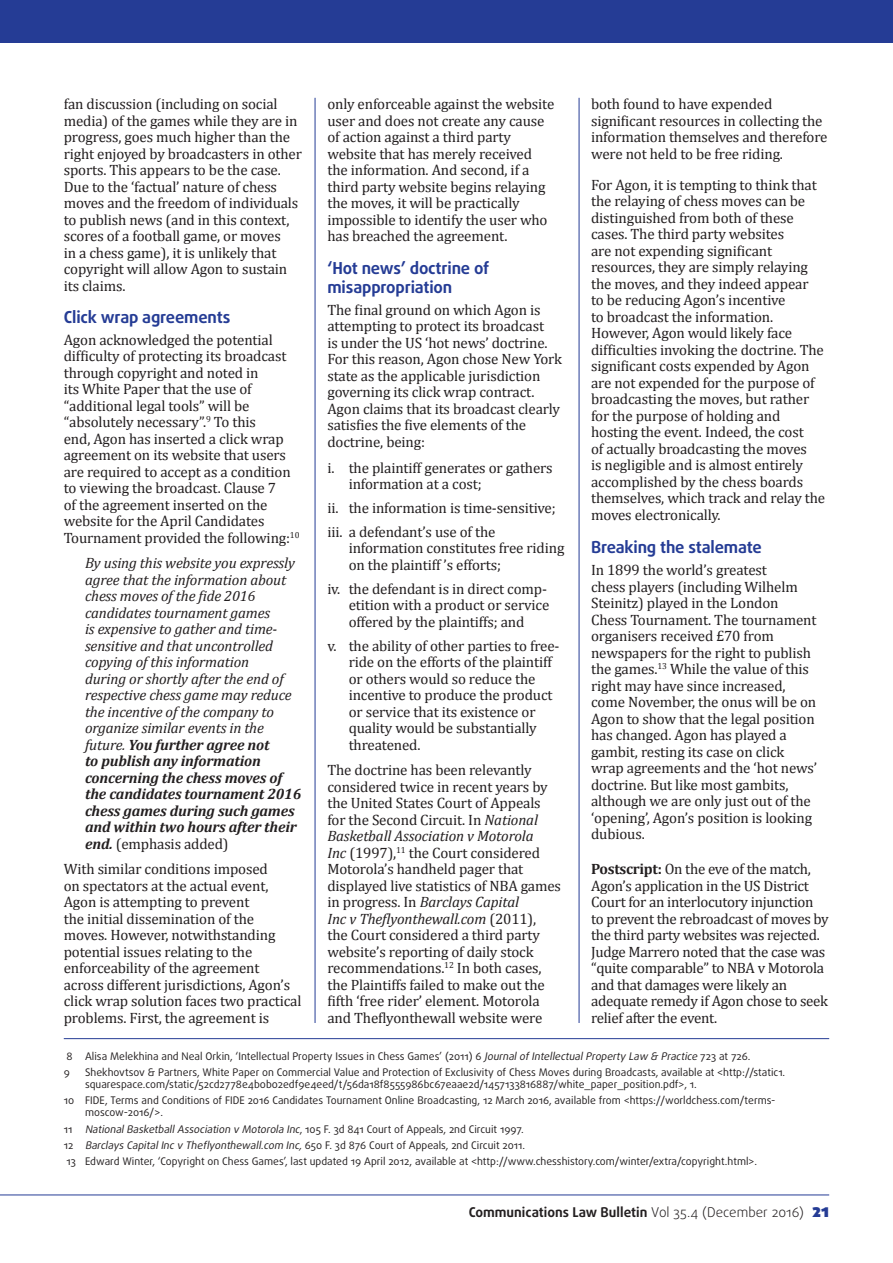
<style>
.page{position:relative;width:893px;height:1263px;background:#fff}
.page>*{position:absolute;margin:0;border:0;box-sizing:border-box;transform-origin:0 0}
.Subheading{font:700 16.5px/19px "Daxline Pro";letter-spacing:-.01em;color:#253c95}
.Body_Text{font:15px/16.5px "Cambria";letter-spacing:-.01em;color:#231f20}
.Hanging_Indent{font:italic 15px/16.5px "Cambria";letter-spacing:-.01em;color:#231f20}
.Hanging_Indent-2{font:15px/16.5px "Cambria";letter-spacing:-.01em;color:#231f20}
.t1{font:700 13.5px "Daxline Pro";color:#231f20}
.Endnotes{font:10.5px/12px "Daxline Pro";color:#231f20}
.s1{font-weight:700}
.s2{font-style:italic}
.s3{font-style:normal}
.s4{font-weight:300}
.s5{font-weight:900;font-size:18px;color:#253c95}
</style>
<div class="page">
<hr style="left:0;top:1194px;width:829px;height:1px;background:#253c95">
<div style="left:0;top:0;width:893px;height:43px;background:#253c95"></div>
<hr style="left:64px;top:1038px;width:765px;height:1px;background:#253c95">
<hr style="left:315px;top:98px;width:1px;height:925px;background:#253c95">
<hr style="left:579px;top:98px;width:1px;height:925px;background:#253c95">
<p class="Body_Text" style="left:591px;top:96px;width:238px">both found to have expended significant resources in collecting the information themselves and therefore were not held to be free riding.</p>
<p class="Body_Text" style="left:591px;top:176px;width:236px">For Agon, it is tempting to think that the relaying of chess moves can be distinguished from both of these cases. The third party websites<br>are not expending significant resources, they are simply relaying the moves, and they indeed appear<br>to be reducing Agon’s incentive<br>to broadcast the information.<br>However, Agon would likely face difficulties invoking the doctrine. The significant costs expended by Agon are not expended for the purpose of broadcasting the moves, but rather for the purpose of holding and hosting the event. Indeed, the cost<br>of actually broadcasting the moves<br>is negligible and is almost entirely accomplished by the chess boards themselves, which track and relay the moves electronically.</p>
<p class="Subheading" style="left:591px;top:538px;width:172px">Breaking the stalemate</p>
<p class="Body_Text" style="left:591px;top:562px;width:228px">In 1899 the world’s greatest<br>chess players (including Wilhelm<br>Steinitz) played in the London<br>Chess Tournament. The tournament organisers received £70 from newspapers for the right to publish the games.<sup>13</sup> While the value of this right may have since increased, come November, the onus will be on<br>Agon to show that the legal position has changed. Agon has played a gambit, resting its case on click wrap agreements and the ‘hot news’ doctrine. But like most gambits, although we are only just out of the ‘opening’, Agon’s position is looking dubious.</p>
<p class="Body_Text" style="left:591px;top:861px;width:239px"><span class="s1">Postscript:</span> On the eve of the match, Agon’s application in the US District Court for an interlocutory injunction to prevent the rebroadcast of moves by the third party websites was rejected.<br>Judge Marrero noted that the case was “quite comparable” to NBA v Motorola and that damages were likely an adequate remedy if Agon chose to seek relief after the event.</p>
<p class="Endnotes" style="left:67px;top:1050px;width:685px">8 Alisa Melekhina and Neal Orkin, ‘Intellectual Property Issues in Chess Games’ (2011) 6 <span class="s2">JournalofIntellectualProperty Law &amp; Practice</span> 723 at 726.</p>
<p class="Endnotes" style="left:64px;top:1066px;width:8px">9</p>
<p class="Endnotes" style="left:85px;top:1066px;width:702px">Shekhovtsov &amp; Partners, White Paper on Commercial Value and Protection of Exclusivity of Chess Moves during Broadcasts, available at &lt;http://static1. squarespace.com/static/52cd2778e4b0b02edf9e4eed/t/56da18f8555986bc67eaae2d/1457133816887/white_paper_position.pdf&gt;, 1.</p>
<p class="Endnotes" style="left:85px;top:1095px;width:692px;text-indent:-21px">10 FIDE, Terms and Conditions of FIDE 2016 Candidates Tournament Online Broadcasting, 12 March 2016, available from &lt;https://worldchess.com/terms&shy;moscow-2016/&gt;.</p>
<p class="Endnotes" style="left:64px;top:1123px;width:461px">1 1 <span class="s2">NationalBasketballAssociation v Motorola Inc</span>, 1 0 5 F. 3 d 8 4 1 C o u r t o f A p p e a l s, 2 n d C i r c u i t 1 9 9 7.</p>
<p class="Endnotes" style="left:64px;top:1139px;width:463px">1 2 <span class="s2">Barclays CapitalInc v Theflyonthewall.com Inc,</span>6 5 0 F. 3 d 8 7 6 Co u rt o f A p p e a l s, 2 n d C i rc u i t 2 0 1 1 .</p>
<p class="Endnotes" style="left:67px;top:1155px;width:692px">13 Edward Winter, ‘Copyright on Chess Games’, last updated 19 April 2012, available at &lt;http://www.chesshistory.com/winter/extra/copyright.html&gt;.</p>
<p class="Body_Text" style="left:327px;top:96px;width:228px">only enforceable against the website user and does not create any cause of action against a third party website that has merely received the information. And second, if a third party website begins relaying the moves, it will be practically impossible to identify the user who has breached the agreement.</p>
<p class="Subheading" style="left:327px;top:259px;width:163px">‘Hot news’ doctrine of misappropriation</p>
<p class="Body_Text" style="left:327px;top:301px;width:236px">The final ground on which Agon is attempting to protect its broadcast<br>is under the US ‘hot news’ doctrine.<br>For this reason, Agon chose New York state as the applicable jurisdiction governing its click wrap contract.<br>Agon claims that its broadcast clearly satisfies the five elements of the doctrine, being:</p>
<p class="Hanging_Indent-2" style="left:349px;top:459px;width:206px;text-indent:-21px">i. the plaintiff generates or gathers information at a cost;</p>
<p class="Hanging_Indent-2" style="left:327px;top:500px;width:230px">ii. the information is time-sensitive;</p>
<p class="Hanging_Indent-2" style="left:349px;top:523px;width:217px;text-indent:-21px">iii. a defendant’s use of the information constitutes free riding on the plaintiff ’s efforts;</p>
<p class="Hanging_Indent-2" style="left:349px;top:580px;width:202px;text-indent:-21px">iv. the defendant is in direct comp&shy;etition with a product or service offered by the plaintiffs; and</p>
<p class="Hanging_Indent-2" style="left:349px;top:637px;width:212px;text-indent:-21px">v. the ability of other parties to free&shy;ride on the efforts of the plaintiff or others would so reduce the incentive to produce the product or service that its existence or quality would be substantially threatened.</p>
<p class="Body_Text" style="left:327px;top:762px;width:235px">The doctrine has been relevantly considered twice in recent years by the United States Court of Appeals for the Second Circuit. In <span class="s2">National Basketball Association v Motorola<br>Inc</span> (1997),<sup>11</sup> the Court considered Motorola’s handheld pager that displayed live statistics of NBA games in progress. In <span class="s2">Barclays Capital<br>Inc v Theflyonthewall.com</span> (2011),<br>the Court considered a third party website’s reporting of daily stock recommendations.<sup>12</sup> In both cases, the Plaintiffs failed to make out the fifth ‘free rider’ element. Motorola and Theflyonthewall website were</p>
<p class="Body_Text" style="left:64px;top:96px;width:240px">fan discussion (including on social media) of the games while they are in progress, goes much higher than the right enjoyed by broadcasters in other sports. This appears to be the case.<br>Due to the ‘factual’ nature of chess moves and the freedom of individuals to publish news (and in this context, scores of a football game, or moves<br>in a chess game), it is unlikely that copyright will allow Agon to sustain its claims.</p>
<p class="Subheading" style="left:64px;top:308px;width:168px">Click wrap agreements</p>
<p class="Body_Text" style="left:64px;top:331px;width:237px">Agon acknowledged the potential difficulty of protecting its broadcast through copyright and noted in<br>its White Paper that the use of “additional legal tools” will be “absolutely necessary”.<sup>9</sup> To this<br>end, Agon has inserted a click wrap agreement on its website that users are required to accept as a condition to viewing the broadcast. Clause 7<br>of the agreement inserted on the website for the April Candidates Tournament provided the following:<sup>10</sup></p>
<p class="Hanging_Indent" style="left:85px;top:554px;width:218px">By using this website you expressly agree that the information about chess moves of the fide 2016 candidates tournament games<br>is expensive to gather and time&shy;sensitive and that uncontrolled copying of this information<br>during or shortly after the end of respective chess game may reduce the incentive of the company to organize similar events in the future. <span class="s1">You further agree not<br>to publish any information concerning the chess moves of the candidates tournament 2016 chess games during such games and within two hours after their end.</span> <span class="s3">(emphasis added)</span></p>
<p class="Body_Text" style="left:64px;top:861px;width:239px">With similar conditions imposed<br>on spectators at the actual event, Agon is attempting to prevent<br>the initial dissemination of the moves. However, notwithstanding potential issues relating to the enforceability of the agreement across different jurisdictions, Agon’s click wrap solution faces two practical problems. First, the agreement is</p>
<p class="t1" style="left:469px;top:1203px;width:362px">Communications Law Bulletin <span class="s4">Vol 35.4 (December 2016)</span> <span class="s5">21</span></p>
</div>
